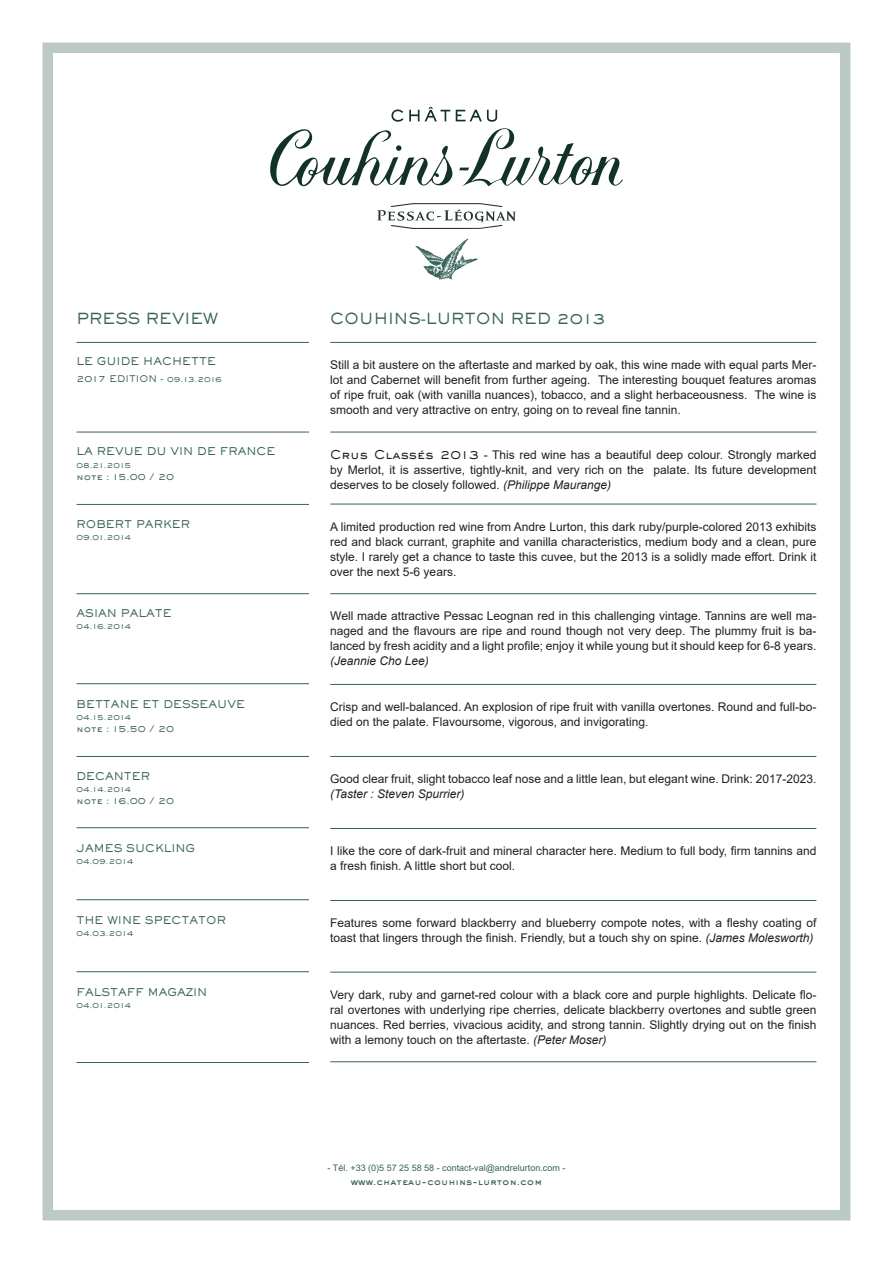
<style>
.page{position:relative;width:893px;height:1263px;background:#fff}
.page>*{position:absolute;margin:0;border:0;box-sizing:border-box;transform-origin:0 0}
.Texte_Courant{font:500 15px "AT Sackers Gothic";color:#386359}
.Texte_Notes{font:12px/15px "Arial";color:#231f20;text-align:justify}
.Titre_Commentaires{font:500 10.5px "AT Sackers Gothic";color:#386359}
.Titre_Commentaires-2{font:500 9px "AT Sackers Gothic";color:#386359}
.Adresse_bas_de_page{font:9px "Arial";color:#386359}
.Adresse_bas_de_page-2{font:9px "Sackers Heavy Gothic";color:#386359}
.Titre_Commentaires-3{font:500 7.5px "AT Sackers Gothic";color:#386359}
.s1{font-size:7.5px}
.s2{font-family:"AT Sackers Gothic";font-weight:500}
.s3{font-style:italic}
</style>
<div class="page">
<div style="left:43px;top:43px;width:807px;height:1177px;border:10px solid #bccac7"></div>
<hr style="left:330px;top:342px;width:486px;height:1px;background:#386359">
<hr style="left:330px;top:504px;width:486px;height:1px;background:#386359">
<hr style="left:330px;top:593px;width:486px;height:1px;background:#386359">
<hr style="left:77px;top:342px;width:232px;height:1px;background:#386359">
<hr style="left:77px;top:432px;width:232px;height:1px;background:#386359">
<hr style="left:77px;top:593px;width:232px;height:1px;background:#386359">
<hr style="left:77px;top:504px;width:232px;height:1px;background:#386359">
<img style="left:415px;top:238px;width:63px;height:41px">
<svg style="left:270px;top:107px;width:353px;height:80px"></svg>
<svg style="left:377px;top:203px;width:139px;height:26px"></svg>
<hr style="left:330px;top:432px;width:486px;height:1px;background:#386359">
<hr style="left:77px;top:683px;width:232px;height:1px;background:#386359">
<hr style="left:330px;top:1061px;width:486px;height:1px;background:#386359">
<hr style="left:330px;top:684px;width:486px;height:1px;background:#386359">
<hr style="left:77px;top:1062px;width:232px;height:1px;background:#386359">
<hr style="left:330px;top:756px;width:486px;height:1px;background:#386359">
<hr style="left:77px;top:756px;width:232px;height:1px;background:#386359">
<hr style="left:77px;top:827px;width:232px;height:1px;background:#386359">
<hr style="left:330px;top:828px;width:486px;height:1px;background:#386359">
<hr style="left:77px;top:899px;width:232px;height:1px;background:#386359">
<hr style="left:330px;top:900px;width:486px;height:1px;background:#386359">
<hr style="left:77px;top:971px;width:232px;height:1px;background:#386359">
<hr style="left:330px;top:972px;width:486px;height:1px;background:#386359">
<p class="Texte_Courant" style="left:77px;top:308px;width:143px">PRESS REVIEW</p>
<p class="Texte_Courant" style="left:330px;top:308px;width:277px">COUHINS-LURTON RED 2013</p>
<p class="Titre_Commentaires" style="left:77px;top:355px;width:141px">LE GUIDE HACHETTE</p>
<p class="Titre_Commentaires-2" style="left:77px;top:373px;width:147px">2017 EDITION - <span class="s1">09.13.2016</span></p>
<p class="Texte_Notes" style="left:330px;top:357px;width:488px">Still a bit austere on the aftertaste and marked by oak, this wine made with equal parts Mer&shy;lot and Cabernet will benefit from further ageing. The interesting bouquet features aromas of ripe fruit, oak (with vanilla nuances), tobacco, and a slight herbaceousness. The wine is smooth and very attractive on entry, going on to reveal fine tannin.</p>
<p class="Titre_Commentaires" style="left:77px;top:445px;width:200px">LA REVUE DU VIN DE FRANCE</p>
<p class="Titre_Commentaires-3" style="left:77px;top:460px;width:56px">08.21.2015</p>
<p class="Titre_Commentaires-2" style="left:77px;top:470px;width:99px">note : 15.00 / 20</p>
<p class="Texte_Notes" style="left:330px;top:447px;width:488px"><span class="s2">Crus Classés 2013</span> - This red wine has a beautiful deep colour. Strongly marked by Merlot, it is assertive, tightly-knit, and very rich on the palate. Its future development deserves to be closely followed. <span class="s3">(Philippe Maurange)</span></p>
<p class="Titre_Commentaires" style="left:77px;top:517px;width:115px">ROBERT PARKER</p>
<p class="Titre_Commentaires-3" style="left:77px;top:532px;width:56px">09.01.2014</p>
<p class="Texte_Notes" style="left:330px;top:519px;width:488px">A limited production red wine from Andre Lurton, this dark ruby/purple-colored 2013 exhibits red and black currant, graphite and vanilla characteristics, medium body and a clean, pure style. I rarely get a chance to taste this cuvee, but the 2013 is a solidly made effort. Drink it over the next 5-6 years.</p>
<p class="Titre_Commentaires" style="left:77px;top:606px;width:97px">ASIAN PALATE</p>
<p class="Titre_Commentaires-3" style="left:77px;top:621px;width:56px">04.16.2014</p>
<p class="Texte_Notes" style="left:330px;top:608px;width:488px">Well made attractive Pessac Leognan red in this challenging vintage. Tannins are well ma&shy;naged and the flavours are ripe and round though not very deep. The plummy fruit is ba&shy;lanced by fresh acidity and a light profile; enjoy it while young but it should keep for 6-8 years. <span class="s3">(Jeannie Cho Lee)</span></p>
<p class="Titre_Commentaires" style="left:77px;top:697px;width:170px">BETTANE ET DESSEAUVE</p>
<p class="Titre_Commentaires-3" style="left:77px;top:712px;width:56px">04.15.2014</p>
<p class="Titre_Commentaires-2" style="left:77px;top:722px;width:99px">note : 15.50 / 20</p>
<p class="Texte_Notes" style="left:330px;top:699px;width:488px">Crisp and well-balanced. An explosion of ripe fruit with vanilla overtones. Round and full-bo&shy;died on the palate. Flavoursome, vigorous, and invigorating.</p>
<p class="Titre_Commentaires" style="left:77px;top:769px;width:75px">DECANTER</p>
<p class="Titre_Commentaires-3" style="left:77px;top:784px;width:56px">04.14.2014</p>
<p class="Titre_Commentaires-2" style="left:77px;top:794px;width:99px">note : 16.00 / 20</p>
<p class="Texte_Notes" style="left:330px;top:771px;width:488px">Good clear fruit, slight tobacco leaf nose and a little lean, but elegant wine. Drink: 2017-2023. <span class="s3">(Taster : Steven Spurrier)</span></p>
<p class="Titre_Commentaires" style="left:77px;top:841px;width:120px">JAMES SUCKLING</p>
<p class="Titre_Commentaires-3" style="left:77px;top:856px;width:58px">04.09.2014</p>
<p class="Texte_Notes" style="left:330px;top:843px;width:488px">I like the core of dark-fruit and mineral character here. Medium to full body, firm tannins and a fresh finish. A little short but cool.</p>
<p class="Titre_Commentaires" style="left:77px;top:913px;width:151px">THE WINE SPECTATOR</p>
<p class="Titre_Commentaires-3" style="left:77px;top:928px;width:58px">04.03.2014</p>
<p class="Texte_Notes" style="left:330px;top:915px;width:488px">Features some forward blackberry and blueberry compote notes, with a fleshy coating of toast that lingers through the finish. Friendly, but a touch shy on spine. <span class="s3">(James Molesworth)</span></p>
<p class="Titre_Commentaires" style="left:77px;top:985px;width:132px">FALSTAFF MAGAZIN</p>
<p class="Titre_Commentaires-3" style="left:77px;top:1000px;width:56px">04.01.2014</p>
<p class="Texte_Notes" style="left:330px;top:987px;width:488px">Very dark, ruby and garnet-red colour with a black core and purple highlights. Delicate flo&shy;ral overtones with underlying ripe cherries, delicate blackberry overtones and subtle green nuances. Red berries, vivacious acidity, and strong tannin. Slightly drying out on the finish with a lemony touch on the aftertaste. <span class="s3">(Peter Moser)</span></p>
<p class="Adresse_bas_de_page" style="left:328px;top:1162px;width:239px">- Tél. +33 (0)5 57 25 58 58 - contact-val@andrelurton.com -</p>
<p class="Adresse_bas_de_page-2" style="left:351px;top:1175px;width:193px">www.chateau-couhins-lurton.com</p>
</div>
